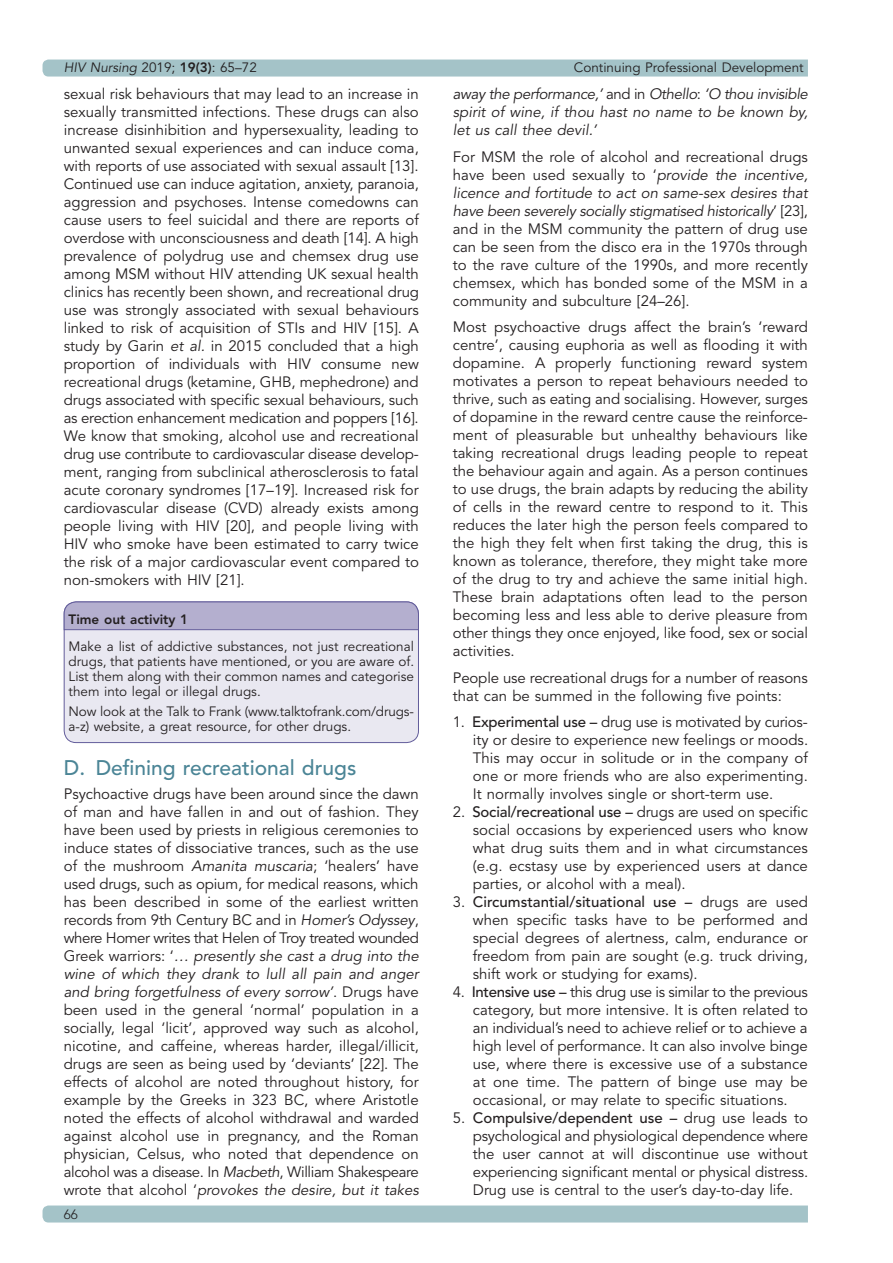
<style>
.page{position:relative;width:893px;height:1263px;background:#fff}
.page>*{position:absolute;margin:0;border:0;box-sizing:border-box;transform-origin:0 0}
.heading-1{font:500 21px "Avenir LT Std";color:#4b8596}
.para{font:15px/18px "Avenir LT Std";color:#231f20;text-align:justify}
.p_listItem_list-arab{font:15px/18px "Avenir LT Std";color:#231f20;text-align:justify}
.para-first{font:15px/18px "Avenir LT Std";letter-spacing:-.025em;color:#231f20;text-align:justify}
.para-first-2{font:italic 15px/18px "Avenir LT Std";color:#231f20;text-align:justify}
.para_boxed-text-othe{font:13.5px/15px "Avenir LT Std";color:#231f20;text-align:justify}
.RH{font:13.5px "Avenir LT Std";color:#231f20}
.title-boxed-text-oth{font:800 13.5px "Avenir LT Std";color:#231f20}
.Folio{font:300 13.5px "Avenir LT Std";color:#231f20}
.s1{font-style:italic}
.s2{font-weight:800}
.s3{font-style:normal}
.s4{font-weight:500}
</style>
<div class="page">
<div style="left:43px;top:1205px;width:765px;height:17px;background:#a4c3c8"></div>
<div style="left:43px;top:60px;width:765px;height:17px;background:#a4c3c8"></div>
<div style="left:64px;top:602px;width:354px;height:140px;background:#e9e8f1;border-radius:12px"></div>
<div style="left:64px;top:601px;width:355px;height:142px;border:1px solid #635d9b;border-radius:12px"></div>
<svg style="left:63px;top:601px;width:356px;height:29px;background:#afaacb"></svg>
<p class="RH" style="left:64px;top:59px;width:195px"><span class="s1">HIV Nursing</span> 2019; <span class="s2">19(3)</span>: 65–72</p>
<p class="RH" style="left:574px;top:59px;width:231px">Continuing Professional Development</p>
<p class="para-first-2" style="left:453px;top:86px;width:357px">away the performance,’ <span class="s3">and in</span> Othello<span class="s3">:</span> ‘O thou invisible spirit of wine, if thou hast no name to be known by, let us call thee devil.’</p>
<p class="para" style="left:453px;top:148px;width:357px">For MSM the role of alcohol and recreational drugs have been used sexually to ‘<span class="s1">provide the incentive, licence and fortitude to act on same-sex desires that have been severely socially stigmatised historically</span>’ [23], and in the MSM community the pattern of drug use can be seen from the disco era in the 1970s through to the rave culture of the 1990s, and more recently chemsex, which has bonded some of the MSM in a community and subculture [24–26].</p>
<p class="para" style="left:453px;top:318px;width:357px">Most psychoactive drugs affect the brain’s ‘reward centre’, causing euphoria as well as flooding it with dopamine. A properly functioning reward system motivates a person to repeat behaviours needed to thrive, such as eating and socialising. However, surges of dopamine in the reward centre cause the reinforce&shy;ment of pleasurable but unhealthy behaviours like taking recreational drugs leading people to repeat the behaviour again and again. As a person continues to use drugs, the brain adapts by reducing the ability of cells in the reward centre to respond to it. This reduces the later high the person feels compared to the high they felt when first taking the drug, this is known as tolerance, therefore, they might take more of the drug to try and achieve the same initial high.<br>These brain adaptations often lead to the person becoming less and less able to derive pleasure from other things they once enjoyed, like food, sex or social activities.</p>
<p class="para" style="left:453px;top:669px;width:356px">People use recreational drugs for a number of reasons that can be summed in the following five points:</p>
<p class="p_listItem_list-arab" style="left:473px;top:713px;width:337px;text-indent:-20px">1. <span class="s4">Experimental use –</span> drug use is motivated by curios&shy;ity or desire to experience new feelings or moods.<br>This may occur in solitude or in the company of one or more friends who are also experimenting.<br>It normally involves single or short-term use.</p>
<p class="p_listItem_list-arab" style="left:473px;top:803px;width:337px;text-indent:-20px">2. <span class="s4">Social/recreational use –</span> drugs are used on specific social occasions by experienced users who know what drug suits them and in what circumstances (e.g. ecstasy use by experienced users at dance parties, or alcohol with a meal).</p>
<p class="p_listItem_list-arab" style="left:473px;top:893px;width:337px;text-indent:-20px">3. <span class="s4">Circumstantial/situational use –</span> drugs are used when specific tasks have to be performed and special degrees of alertness, calm, endurance or freedom from pain are sought (e.g. truck driving, shift work or studying for exams).</p>
<p class="p_listItem_list-arab" style="left:473px;top:983px;width:337px;text-indent:-20px">4. <span class="s4">Intensive use –</span> this drug use is similar to the previous category, but more intensive. It is often related to an individual’s need to achieve relief or to achieve a high level of performance. It can also involve binge use, where there is excessive use of a substance at one time. The pattern of binge use may be occasional, or may relate to specific situations.</p>
<p class="p_listItem_list-arab" style="left:473px;top:1109px;width:337px;text-indent:-20px">5. <span class="s4">Compulsive/dependent use –</span> drug use leads to psychological and physiological dependence where the user cannot at will discontinue use without experiencing significant mental or physical distress.<br>Drug use is central to the user’s day-to-day life.</p>
<p class="para" style="left:64px;top:86px;width:357px">sexual risk behaviours that may lead to an increase in sexually transmitted infections. These drugs can also increase disinhibition and hypersexuality, leading to unwanted sexual experiences and can induce coma, with reports of use associated with sexual assault [13].<br>Continued use can induce agitation, anxiety, paranoia, aggression and psychoses. Intense comedowns can cause users to feel suicidal and there are reports of overdose with unconsciousness and death [14]. A high prevalence of polydrug use and chemsex drug use among MSM without HIV attending UK sexual health clinics has recently been shown, and recreational drug use was strongly associated with sexual behaviours linked to risk of acquisition of STIs and HIV [15]. A study by Garin <span class="s1">et al.</span> in 2015 concluded that a high proportion of individuals with HIV consume new recreational drugs (ketamine, GHB, mephedrone) and drugs associated with specific sexual behaviours, such as erection enhancement medication and poppers [16].<br>We know that smoking, alcohol use and recreational drug use contribute to cardiovascular disease develop&shy;ment, ranging from subclinical atherosclerosis to fatal acute coronary syndromes [17–19]. Increased risk for cardiovascular disease (CVD) already exists among people living with HIV [20], and people living with HIV who smoke have been estimated to carry twice the risk of a major cardiovascular event compared to non-smokers with HIV [21].</p>
<p class="title-boxed-text-oth" style="left:69px;top:611px;width:121px">Time out activity 1</p>
<p class="para_boxed-text-othe" style="left:69px;top:640px;width:347px">Make a list of addictive substances, not just recreational drugs, that patients have mentioned, or you are aware of.<br>List them along with their common names and categorise them into legal or illegal drugs.</p>
<p class="para_boxed-text-othe" style="left:69px;top:704px;width:347px">Now look at the Talk to Frank (www.talktofrank.com/drugs&shy;a-z) website, a great resource, for other drugs.</p>
<p class="heading-1" style="left:64px;top:755px;width:294px">D. Defining recreational drugs</p>
<p class="para-first" style="left:64px;top:785px;width:357px">Psychoactive drugs have been around since the dawn of man and have fallen in and out of fashion. They have been used by priests in religious ceremonies to induce states of dissociative trances, such as the use of the mushroom <span class="s1">Amanita muscaria</span>; ‘healers’ have used drugs, such as opium, for medical reasons, which has been described in some of the earliest written records from 9th Century BC and in <span class="s1">Homer’s Odyssey</span>, where Homer writes that Helen of Troy treated wounded Greek warriors: ‘<span class="s1">… presently she cast a drug into the wine of which they drank to lull all pain and anger and bring forgetfulness of every sorrow’</span>. Drugs have been used in the general ‘normal’ population in a socially, legal ‘licit’, approved way such as alcohol, nicotine, and caffeine, whereas harder, illegal/illicit, drugs are seen as being used by ‘deviants’ [22]. The effects of alcohol are noted throughout history, for example by the Greeks in 323 BC, where Aristotle noted the effects of alcohol withdrawal and warded against alcohol use in pregnancy, and the Roman physician, Celsus, who noted that dependence on alcohol was a disease. In <span class="s1">Macbeth</span>, William Shakespeare wrote that alcohol ‘<span class="s1">provokes the desire, but it takes</span></p>
<p class="Folio" style="left:64px;top:1206px;width:16px">66</p>
</div>
